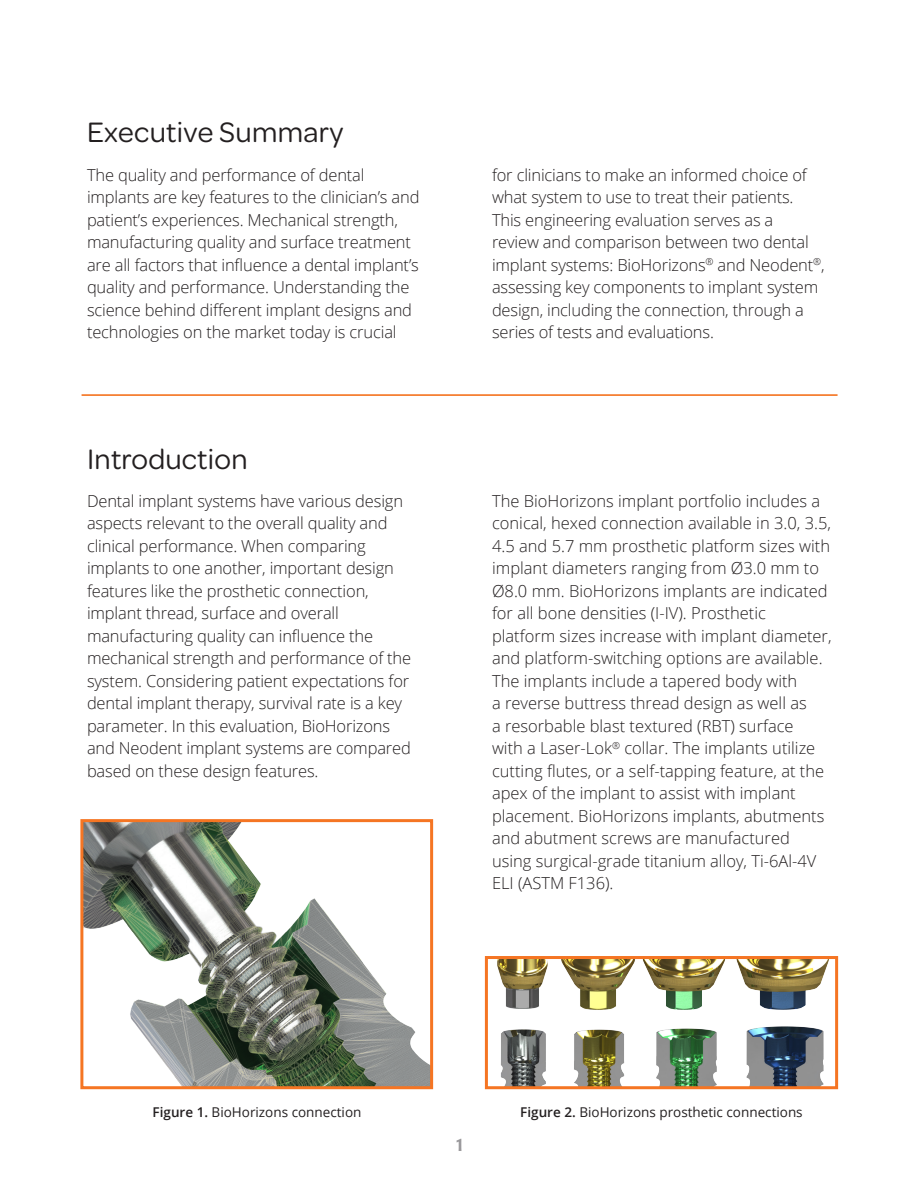
<style>
.page{position:relative;width:918px;height:1188px;background:#fff}
.page>*{position:absolute;margin:0;border:0;box-sizing:border-box;transform-origin:0 0}
.t1{font:30px "Omnes";letter-spacing:.01em;color:#231f20}
.t2{font:700 18px "Mixage ITC Std";color:#99989b}
.t3{font:300 16.5px/22.5px "Open Sans";letter-spacing:-.01em;color:#231f20}
.t4{font:13.5px "Open Sans";color:#231f20}
.s1{font-weight:600}
</style>
<div class="page">
<hr style="left:82px;top:394px;width:756px;height:2px;background:#f57523">
<img style="left:84px;top:823px;width:345px;height:262px">
<div style="left:80px;top:819px;width:353px;height:270px;border:3px solid #f57523"></div>
<img style="left:497px;top:960px;width:332px;height:125px">
<div style="left:485px;top:956px;width:353px;height:133px;border:3px solid #f57523"></div>
<p class="t1" style="left:87px;top:112px;width:258px">Executive Summary</p>
<p class="t3" style="left:87px;top:163px;width:334px">The quality and performance of dental implants are key features to the clinician’s and patient’s experiences. Mechanical strength, manufacturing quality and surface treatment are all factors that influence a dental implant’s quality and performance. Understanding the science behind different implant designs and technologies on the market today is crucial</p>
<p class="t3" style="left:492px;top:163px;width:334px">for clinicians to make an informed choice of what system to use to treat their patients.<br>This engineering evaluation serves as a<br>review and comparison between two dental implant systems: BioHorizons<sup>®</sup> and Neodent<sup>®</sup>, assessing key components to implant system design, including the connection, through a series of tests and evaluations.</p>
<p class="t1" style="left:87px;top:439px;width:162px">Introduction</p>
<p class="t3" style="left:87px;top:489px;width:326px">Dental implant systems have various design aspects relevant to the overall quality and clinical performance. When comparing implants to one another, important design features like the prosthetic connection, implant thread, surface and overall manufacturing quality can influence the mechanical strength and performance of the system. Considering patient expectations for dental implant therapy, survival rate is a key parameter. In this evaluation, BioHorizons and Neodent implant systems are compared based on these design features.</p>
<p class="t3" style="left:492px;top:489px;width:341px">The BioHorizons implant portfolio includes a conical, hexed connection available in 3.0, 3.5, 4.5 and 5.7 mm prosthetic platform sizes with implant diameters ranging from Ø3.0 mm to Ø8.0 mm. BioHorizons implants are indicated for all bone densities (I-IV). Prosthetic platform sizes increase with implant diameter, and platform-switching options are available.<br>The implants include a tapered body with<br>a reverse buttress thread design as well as<br>a resorbable blast textured (RBT) surface<br>with a Laser-Lok<sup>®</sup> collar. The implants utilize cutting flutes, or a self-tapping feature, at the apex of the implant to assist with implant placement. BioHorizons implants, abutments and abutment screws are manufactured using surgical-grade titanium alloy, Ti-6Al-4V ELI (ASTM F136).</p>
<p class="t4" style="left:153px;top:1103px;width:210px"><span class="s1">Figure 1.</span> BioHorizons connection</p>
<p class="t4" style="left:520px;top:1103px;width:284px"><span class="s1">Figure 2.</span> BioHorizons prosthetic connections</p>
<p class="t2" style="left:454px;top:1134px;width:12px">1</p>
</div>
